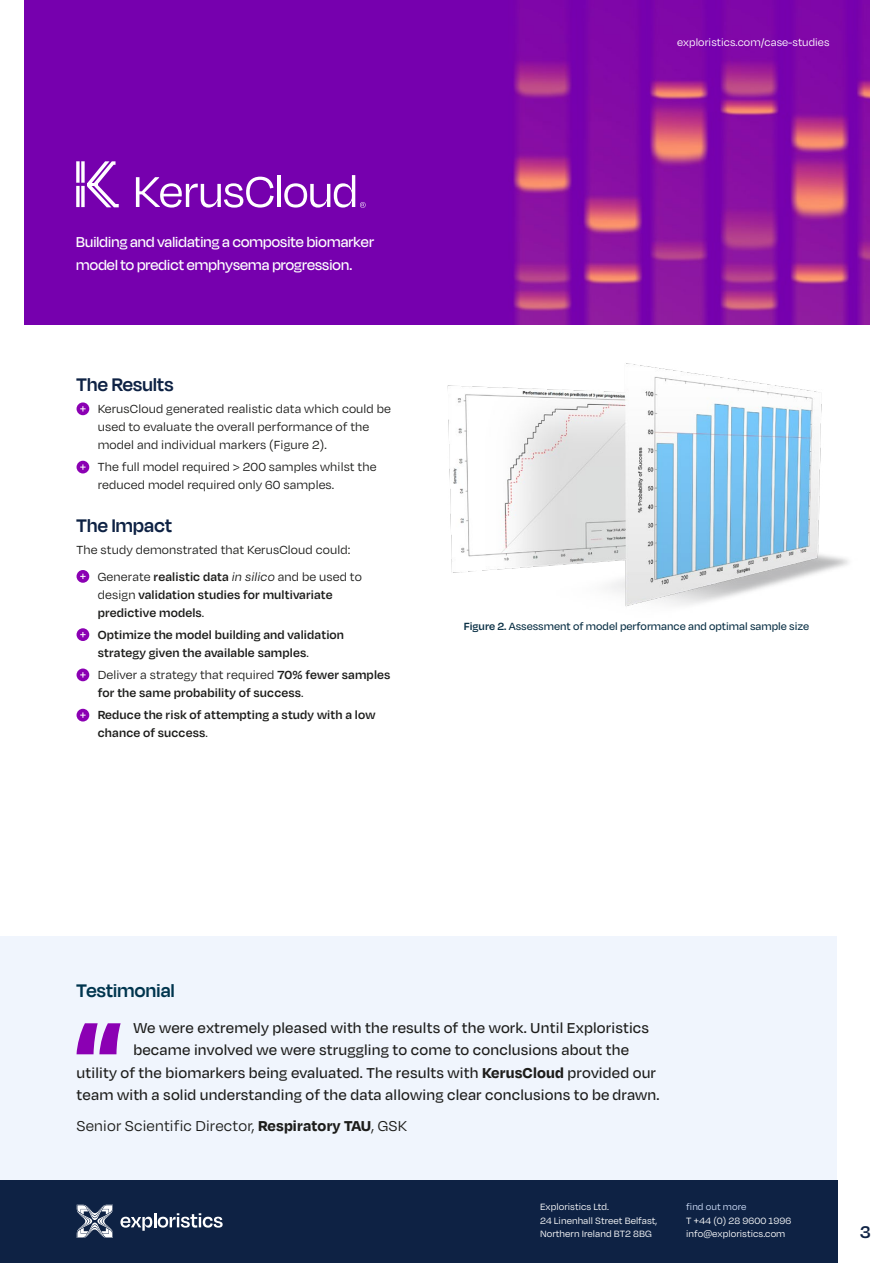
<style>
.page{position:relative;width:893px;height:1263px;background:#fff}
.page>*{position:absolute;margin:0;border:0;box-sizing:border-box;transform-origin:0 0}
.t1{font:600 21px "Degular Display";letter-spacing:.015em;color:#0e2244}
.t2{font:600 21px "Degular Display";letter-spacing:.015em;color:#00354e}
.t3{font:600 19.5px "Degular";color:#0e2244}
.t4{font:500 16.5px "Degular";letter-spacing:.01em;color:#1d1d1b}
.t5{font:500 16.5px/22.5px "Degular Display";letter-spacing:.01em;color:#fff}
.t6{font:16.5px "Degular";letter-spacing:.01em;color:#1d1d1b}
.t7{font:13.5px/18px "Degular";letter-spacing:.01em;color:#1d1d1b}
.t8{font:600 13.5px/18px "Degular";letter-spacing:.01em;color:#1d1d1b}
.t9{font:500 12px "Degular";color:#092f44}
.t10{font:12px "Degular";letter-spacing:.005em;color:#fff}
.t11{font:10.5px/13.5px "Degular";letter-spacing:.005em;color:#fff}
.t12{font:10.5px "Degular";letter-spacing:.005em;color:#d0dffa}
.s1{font-weight:600}
.s2{font-style:italic}
.s3{font-weight:400}
.s4{font-weight:700}
</style>
<div class="page">
<div style="left:0;top:936px;width:837px;height:244px;background:#f0f5fd"></div>
<div style="left:0;top:1180px;width:837px;height:83px;background:#0e2244"></div>
<svg style="left:77px;top:1204px;width:36px;height:34px"></svg>
<svg style="left:120px;top:1213px;width:103px;height:18px"></svg>
<div style="left:77px;top:402px;width:12px;height:13px;background:#8b00b3;border-radius:50%"></div>
<svg style="left:80px;top:406px;width:6px;height:5px"></svg>
<div style="left:77px;top:461px;width:12px;height:12px;background:#8b00b3;border-radius:50%"></div>
<svg style="left:80px;top:464px;width:6px;height:6px"></svg>
<div style="left:77px;top:570px;width:12px;height:13px;background:#8b00b3;border-radius:50%"></div>
<svg style="left:80px;top:574px;width:6px;height:5px"></svg>
<div style="left:77px;top:628px;width:12px;height:13px;background:#8b00b3;border-radius:50%"></div>
<svg style="left:80px;top:632px;width:6px;height:5px"></svg>
<div style="left:77px;top:668px;width:12px;height:13px;background:#8b00b3;border-radius:50%"></div>
<svg style="left:80px;top:672px;width:6px;height:5px"></svg>
<div style="left:77px;top:709px;width:12px;height:12px;background:#8b00b3;border-radius:50%"></div>
<svg style="left:80px;top:712px;width:6px;height:6px"></svg>
<img style="left:370px;top:285px;width:500px;height:322px">
<svg style="left:77px;top:1023px;width:44px;height:31px"></svg>
<div style="left:24px;top:0;width:845px;height:324px;background:#7600ae"></div>
<img style="left:513px;top:6px;width:356px;height:318px">
<svg style="left:76px;top:161px;width:4px;height:22px"></svg>
<svg style="left:76px;top:186px;width:4px;height:21px"></svg>
<svg style="left:81px;top:161px;width:4px;height:22px"></svg>
<svg style="left:81px;top:186px;width:4px;height:21px"></svg>
<svg style="left:87px;top:161px;width:32px;height:46px"></svg>
<svg style="left:136px;top:177px;width:138px;height:31px"></svg>
<hr style="left:277px;top:175px;width:4px;height:32px;background:#fff">
<svg style="left:284px;top:175px;width:82px;height:33px"></svg>
<p class="t10" style="left:677px;top:35px;width:154px">exploristics.com/case-studies</p>
<p class="t5" style="left:76px;top:230px;width:299px">Building and validating a composite biomarker model to predict emphysema progression.</p>
<h1 class="t1" style="left:77px;top:372px;width:98px">The Results</h1>
<p class="t7" style="left:98px;top:399px;width:295px">KerusCloud generated realistic data which could be used to evaluate the overall performance of the model and individual markers (Figure 2).</p>
<p class="t7" style="left:98px;top:458px;width:280px">The full model required &gt; 200 samples whilst the reduced model required only 60 samples.</p>
<h1 class="t1" style="left:77px;top:513px;width:97px">The Impact</h1>
<p class="t7" style="left:98px;top:536px;width:265px;line-height:26.5px;text-indent:-21px">The study demonstrated that KerusCloud could:<br>Generate <span class="s1">realistic data</span> <span class="s2">in silico</span> and be used to</p>
<p class="t8" style="left:98px;top:585px;width:236px"><span class="s3">design</span> validation studies for multivariate predictive models<span class="s3">.</span></p>
<p class="t8" style="left:98px;top:625px;width:248px">Optimize the model building and validation strategy given the available samples<span class="s3">.</span></p>
<p class="t8" style="left:98px;top:665px;width:294px"><span class="s3">Deliver a strategy that required</span> 70% fewer samples for the same probability of success<span class="s3">.</span></p>
<p class="t8" style="left:98px;top:705px;width:279px">Reduce the risk of attempting a study with a low chance of success<span class="s3">.</span></p>
<p class="t9" style="left:464px;top:619px;width:347px"><span class="s1">Figure 2.</span> Assessment of model performance and optimal sample size</p>
<h1 class="t2" style="left:77px;top:979px;width:100px">Testimonial</h1>
<p class="t4" style="left:133px;top:1017px;width:517px">We were extremely pleased with the results of the work. Until Exploristics</p>
<p class="t4" style="left:133px;top:1040px;width:497px">became involved we were struggling to come to conclusions about the</p>
<p class="t4" style="left:77px;top:1062px;width:581px">utility of the biomarkers being evaluated. The results with <span class="s4">KerusCloud</span> provided our</p>
<p class="t4" style="left:77px;top:1085px;width:584px">team with a solid understanding of the data allowing clear conclusions to be drawn.</p>
<p class="t6" style="left:77px;top:1116px;width:332px">Senior Scientific Director, <span class="s4">Respiratory TAU</span>, GSK</p>
<p class="t11" style="left:540px;top:1200px;width:119px">Exploristics Ltd.<br>24 Linenhall Street Belfast,<br>Northern Ireland BT2 8BG</p>
<p class="t12" style="left:686px;top:1200px;width:62px">find out more</p>
<p class="t11" style="left:686px;top:1213px;width:106px">T +44 (0) 28 9600 1996 info@exploristics.com</p>
<h2 class="t3" style="left:860px;top:1219px;width:12px">3</h2>
</div>
